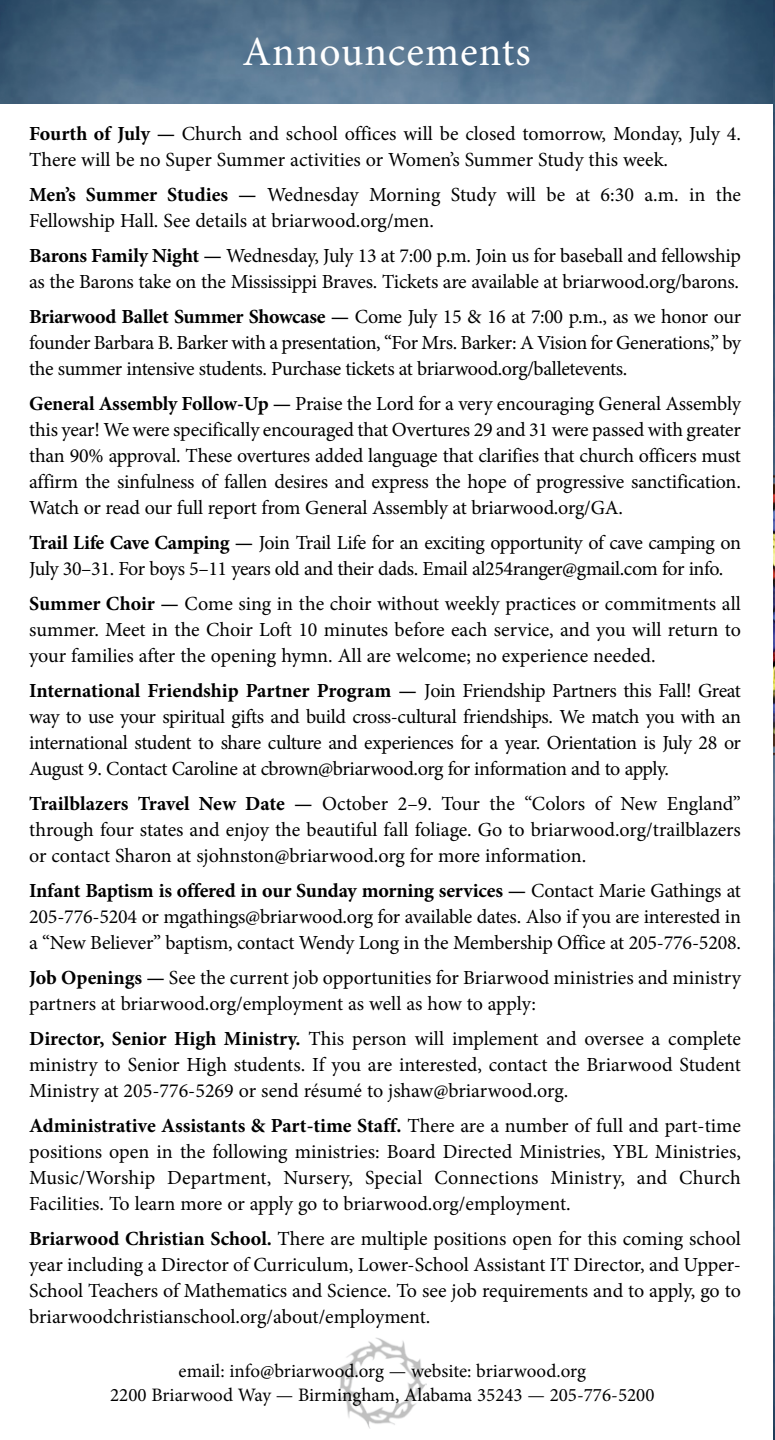
<style>
.page{position:relative;width:775px;height:1440px;background:#fff}
.page>*{position:absolute;margin:0;border:0;box-sizing:border-box;transform-origin:0 0}
.t1{font:41.6px "Minion Pro";letter-spacing:.025em;color:#fff}
.t2{font:20px/26px "Minion Pro";letter-spacing:-.01em;color:#000;text-align:justify}
.t3{font:19px/24px "Minion Pro";color:#000;text-align:center}
.s1{font-weight:700}
</style>
<div class="page">
<img style="left:338px;top:1337px;width:88px;height:92px">
<img style="left:0;top:0;width:774px;height:103px">
<img style="left:774px;top:0;width:1px;height:1440px">
<h1 class="t1" style="left:242px;top:24px;width:290px">Announcements</h1>
<p class="t2" style="left:29px;top:121px;width:713px"><span class="s1">Fourth of July —</span> Church and school offices will be closed tomorrow, Monday, July 4.<br>There will be no Super Summer activities or Women’s Summer Study this week.</p>
<p class="t2" style="left:29px;top:182px;width:713px"><span class="s1">Men’s Summer Studies —</span> Wednesday Morning Study will be at 6:30 a.m. in the<br>Fellowship Hall. See details at briarwood.org/men.</p>
<p class="t2" style="left:29px;top:243px;width:713px"><span class="s1">Barons Family Night —</span> Wednesday, July 13 at 7:00 p.m. Join us for baseball and fellowship as the Barons take on the Mississippi Braves. Tickets are available at briarwood.org/barons.</p>
<p class="t2" style="left:29px;top:304px;width:713px"><span class="s1">Briarwood Ballet Summer Showcase —</span> Come July 15 &amp; 16 at 7:00 p.m., as we honor our founder Barbara B. Barker with a presentation, “For Mrs. Barker: A Vision for Generations,” by the summer intensive students. Purchase tickets at briarwood.org/balletevents.</p>
<p class="t2" style="left:29px;top:391px;width:713px"><span class="s1">General Assembly Follow-Up —</span> Praise the Lord for a very encouraging General Assembly this year! We were specifically encouraged that Overtures 29 and 31 were passed with greater than 90% approval. These overtures added language that clarifies that church officers must affirm the sinfulness of fallen desires and express the hope of progressive sanctification.<br>Watch or read our full report from General Assembly at briarwood.org/GA.</p>
<p class="t2" style="left:29px;top:530px;width:713px"><span class="s1">Trail Life Cave Camping —</span> Join Trail Life for an exciting opportunity of cave camping on<br>July 30–31. For boys 5–11 years old and their dads. Email al254ranger@gmail.com for info.</p>
<p class="t2" style="left:29px;top:591px;width:713px"><span class="s1">Summer Choir —</span> Come sing in the choir without weekly practices or commitments all summer. Meet in the Choir Loft 10 minutes before each service, and you will return to your families after the opening hymn. All are welcome; no experience needed.</p>
<p class="t2" style="left:29px;top:678px;width:713px"><span class="s1">International Friendship Partner Program —</span> Join Friendship Partners this Fall! Great way to use your spiritual gifts and build cross-cultural friendships. We match you with an international student to share culture and experiences for a year. Orientation is July 28 or August 9. Contact Caroline at cbrown@briarwood.org for information and to apply.</p>
<p class="t2" style="left:29px;top:791px;width:713px"><span class="s1">Trailblazers Travel New Date —</span> October 2–9. Tour the “Colors of New England” through four states and enjoy the beautiful fall foliage. Go to briarwood.org/trailblazers or contact Sharon at sjohnston@briarwood.org for more information.</p>
<p class="t2" style="left:29px;top:878px;width:713px"><span class="s1">Infant Baptism is offered in our Sunday morning services —</span> Contact Marie Gathings at 205-776-5204 or mgathings@briarwood.org for available dates. Also if you are interested in a “New Believer” baptism, contact Wendy Long in the Membership Office at 205-776-5208.</p>
<p class="t2" style="left:29px;top:965px;width:713px"><span class="s1">Job Openings —</span> See the current job opportunities for Briarwood ministries and ministry partners at briarwood.org/employment as well as how to apply:</p>
<p class="t2" style="left:29px;top:1026px;width:713px"><span class="s1">Director, Senior High Ministry.</span> This person will implement and oversee a complete ministry to Senior High students. If you are interested, contact the Briarwood Student Ministry at 205-776-5269 or send résumé to jshaw@briarwood.org.</p>
<p class="t2" style="left:29px;top:1113px;width:713px"><span class="s1">Administrative Assistants &amp; Part-time Staff.</span> There are a number of full and part-time positions open in the following ministries: Board Directed Ministries, YBL Ministries, Music/Worship Department, Nursery, Special Connections Ministry, and Church Facilities. To learn more or apply go to briarwood.org/employment.</p>
<p class="t2" style="left:29px;top:1226px;width:713px"><span class="s1">Briarwood Christian School.</span> There are multiple positions open for this coming school year including a Director of Curriculum, Lower-School Assistant IT Director, and Upper-School Teachers of Mathematics and Science. To see job requirements and to apply, go to briarwoodchristianschool.org/about/employment.</p>
<p class="t3" style="left:110px;top:1359px;width:546px">email: info@briarwood.org — website: briarwood.org<br>2200 Briarwood Way — Birmingham, Alabama 35243 — 205-776-5200</p>
</div>
